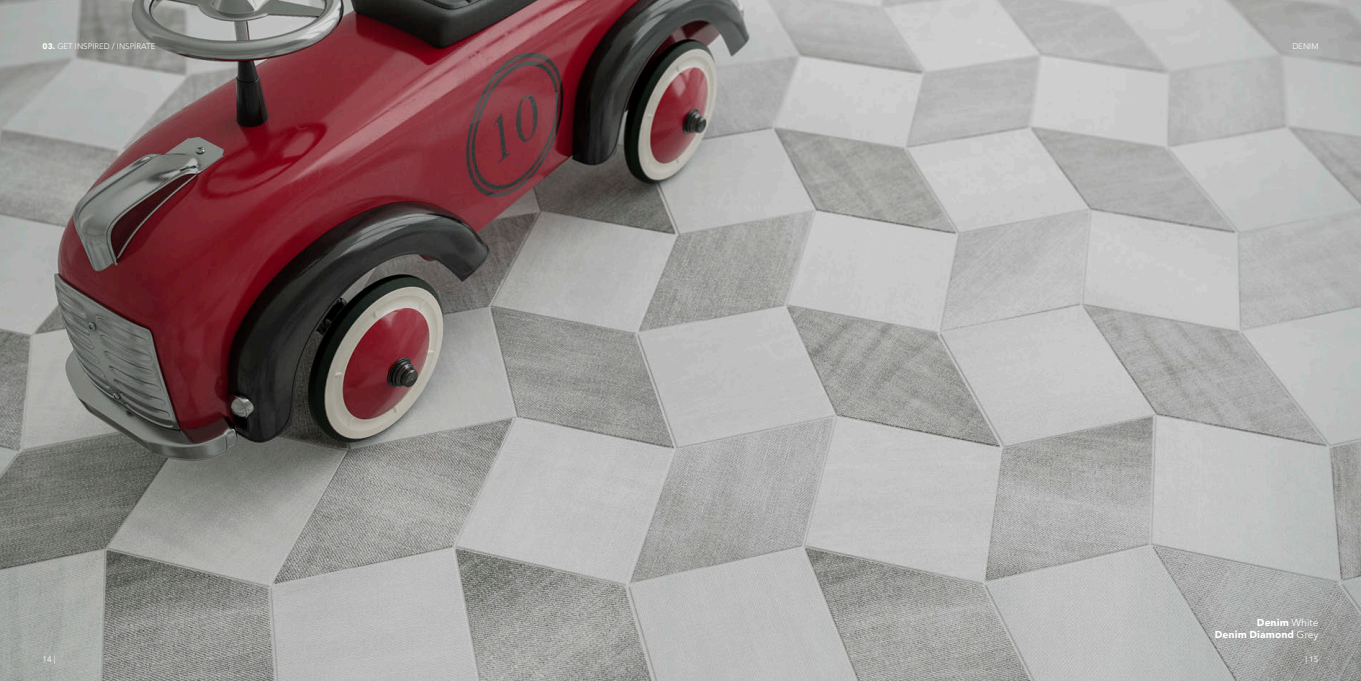
<style>
.page{position:relative;width:1361px;height:681px;background:#fff}
.page>*{position:absolute;margin:0;border:0;box-sizing:border-box;transform-origin:0 0}
.t1{font:700 10px/12px "Avenir Next LT Pro";color:#fff;text-align:right}
.t2{font:300 8px "Avenir LT Std";color:#fff}
.t3{font:8px "Avenir Next LT Pro";color:#fff}
.s1{font-family:"Avenir Next LT Pro";font-weight:700}
.s2{font-weight:400}
</style>
<div class="page">
<img style="left:0;top:0;width:1361px;height:680px">
<p class="t2" style="left:43px;top:41px;width:114px"><span class="s1">03.</span> GET INSPIRED / INSPÍRATE</p>
<p class="t2" style="left:1292px;top:41px;width:28px">DENIM</p>
<p class="t1" style="left:1215px;top:616px;width:105px">Denim <span class="s2">White<br></span>Denim Diamond <span class="s2">Grey</span></p>
<p class="t3" style="left:43px;top:654px;width:15px">14 |</p>
<p class="t3" style="left:1305px;top:654px;width:15px">| 15</p>
</div>
